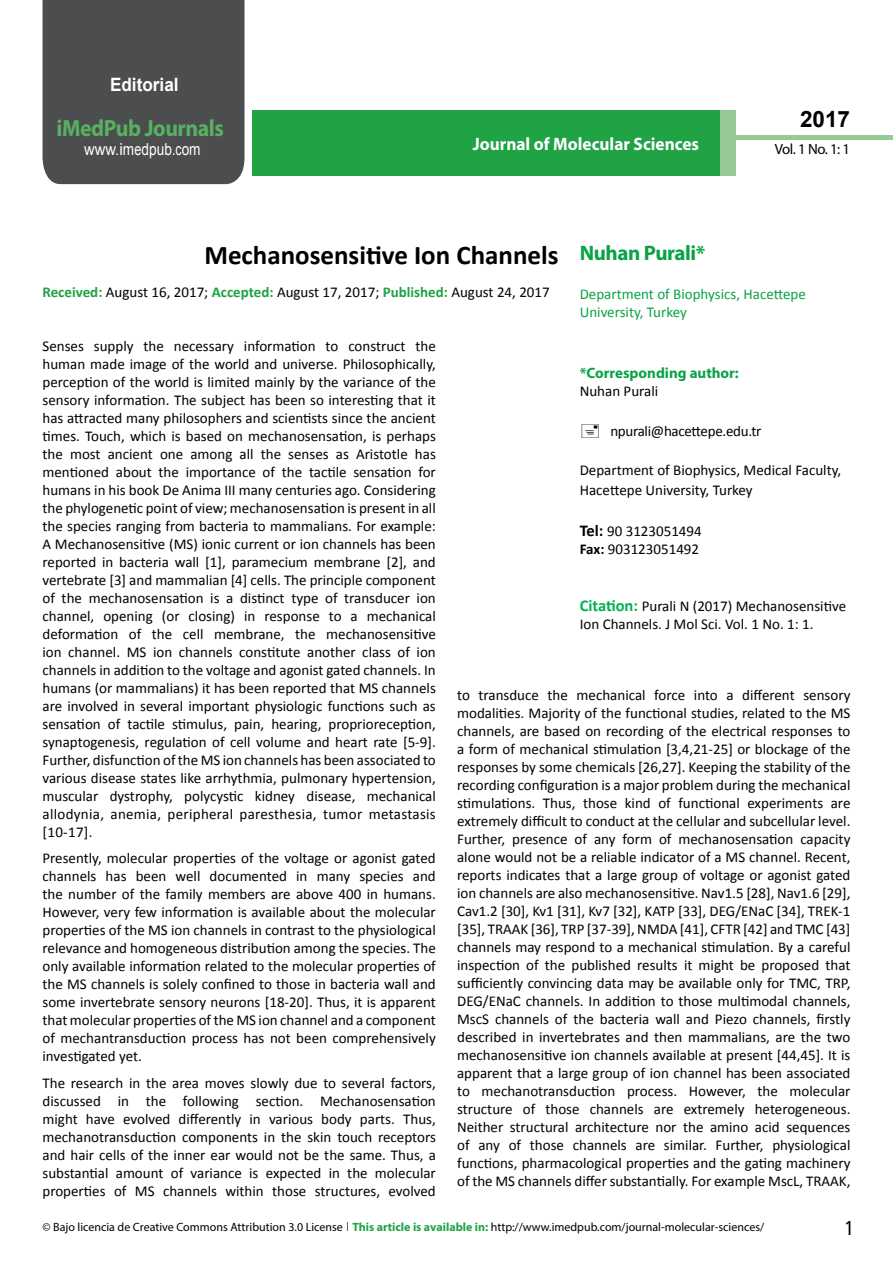
<style>
.page{position:relative;width:893px;height:1263px;background:#fff}
.page>*{position:absolute;margin:0;border:0;box-sizing:border-box;transform-origin:0 0}
.t1{font:700 27px "Calibri";color:#000}
.t2{font:25.5px "Tunga";color:#000}
.t3{font:700 23.4px "Myriad Pro";letter-spacing:-.02em;color:#58b161;scale:.93 1}
.t4{font:700 22.5px "Arial";color:#000}
.t5{font:700 21px "Myriad Pro";letter-spacing:-.02em;color:#09a245}
.t6{font:700 18.45px "Arial";color:#fff;scale:.93 1}
.t7{font:700 18px "Myriad Pro";color:#fff;scale:.96 1}
.t8{font:16.5px "Arial";letter-spacing:.005em;color:#fff;scale:.89 1}
.t9{font:15px/18px "Calibri";color:#000;text-align:justify}
.t10{font:15px/18px "Calibri";color:#09a245}
.t11{font:15px "Calibri";letter-spacing:-.02em;color:#000}
.t12{font:700 15px "Myriad Pro";color:#09a245}
.t13{font:14.85px "Myriad Pro";color:#000}
.t14{font:12px "Myriad Pro";color:#000}
.s1{font-family:"Calibri"}
.s2{font-weight:700;color:#1fa345}
.s3{font-weight:700;font-size:16.5px}
.s4{font-weight:700}
.s5{font-weight:700;font-size:16.5px;color:#00b050}
.s6{font-family:"Tunga"}
</style>
<div class="page">
<div style="left:252px;top:110px;width:469px;height:66px;background:#1fa345"></div>
<div style="left:720px;top:110px;width:16px;height:66px;background:#96c896"></div>
<div style="left:43px;top:0;width:201px;height:184px;background:#4c4d4f"></div>
<div style="left:736px;top:135px;width:157px;height:5px;background:#96c996"></div>
<p class="t6" style="left:110px;top:73px;width:75px">Editorial</p>
<h3 class="t3" style="left:57px;top:113px;width:181px">iMedPub Journals</h3>
<p class="t8" style="left:84px;top:139px;width:132px">www.imedpub<span class="s1">.</span>com</p>
<p class="t7" style="left:473px;top:132px;width:237px">Journal of Molecular Sciences</p>
<h3 class="t4" style="left:800px;top:104px;width:52px">2017</h3>
<p class="t13" style="left:775px;top:140px;width:77px">Vol. 1 No. 1: 1</p>
<h1 class="t1" style="left:204px;top:238px;width:356px">Mechanosensitive Ion Channels</h1>
<p class="t9" style="left:43px;top:283px;width:509px"><span class="s2">Received:</span> August 16, 2017; <span class="s2">Accepted:</span> August 17, 2017; <span class="s2">Published:</span> August 24, 2017</p>
<h3 class="t5" style="left:580px;top:239px;width:127px">Nuhan Purali*</h3>
<p class="t10" style="left:580px;top:285px;width:228px">Department of Biophysics, Hacettepe<br>University, Turkey</p>
<p class="t9" style="left:43px;top:337px;width:395px">Senses supply the necessary information to construct the human made image of the world and universe. Philosophically, perception of the world is limited mainly by the variance of the sensory information. The subject has been so interesting that it has attracted many philosophers and scientists since the ancient times. Touch, which is based on mechanosensation, is perhaps the most ancient one among all the senses as Aristotle has mentioned about the importance of the tactile sensation for humans in his book De Anima III many centuries ago. Considering the phylogenetic point of view; mechanosensation is present in all the species ranging from bacteria to mammalians. For example:<br>A Mechanosensitive (MS) ionic current or ion channels has been reported in bacteria wall [1], paramecium membrane [2], and vertebrate [3] and mammalian [4] cells. The principle component of the mechanosensation is a distinct type of transducer ion channel, opening (or closing) in response to a mechanical deformation of the cell membrane, the mechanosensitive ion channel. MS ion channels constitute another class of ion channels in addition to the voltage and agonist gated channels. In humans (or mammalians) it has been reported that MS channels are involved in several important physiologic functions such as sensation of tactile stimulus, pain, hearing, proprioreception, synaptogenesis, regulation of cell volume and heart rate [5-9].<br>Further, disfunction of the MS ion channels has been associated to various disease states like arrhythmia, pulmonary hypertension, muscular dystrophy, polycystic kidney disease, mechanical allodynia, anemia, peripheral paresthesia, tumor metastasis [10-17].</p>
<p class="t9" style="left:43px;top:849px;width:395px">Presently, molecular properties of the voltage or agonist gated channels has been well documented in many species and the number of the family members are above 400 in humans.<br>However, very few information is available about the molecular properties of the MS ion channels in contrast to the physiological relevance and homogeneous distribution among the species. The only available information related to the molecular properties of the MS channels is solely confined to those in bacteria wall and some invertebrate sensory neurons [18-20]. Thus, it is apparent that molecular properties of the MS ion channel and a component of mechantransduction process has not been comprehensively investigated yet.</p>
<p class="t9" style="left:43px;top:1074px;width:395px">The research in the area moves slowly due to several factors, discussed in the following section. Mechanosensation might have evolved differently in various body parts. Thus, mechanotransduction components in the skin touch receptors and hair cells of the inner ear would not be the same. Thus, a substantial amount of variance is expected in the molecular properties of MS channels within those structures, evolved</p>
<p class="t12" style="left:580px;top:363px;width:161px">*Corresponding author:</p>
<p class="t9" style="left:580px;top:382px;width:80px">Nuhan Purali</p>
<p class="t11" style="left:610px;top:422px;width:153px">npurali@hacettepe.edu.tr</p>
<p class="t9" style="left:580px;top:461px;width:263px;line-height:19.8px">Department of Biophysics, Medical Faculty,<br>Hacettepe University, Turkey</p>
<p class="t9" style="left:580px;top:522px;width:124px"><span class="s3">Tel:</span> 90 3123051494<br><span class="s4">Fax:</span> 903123051492</p>
<p class="t9" style="left:580px;top:597px;width:268px"><span class="s5">Citation:</span> Purali N (2017) Mechanosensitive<br>Ion Channels. J Mol Sci. Vol. 1 No. 1: 1.</p>
<p class="t9" style="left:457px;top:686px;width:395px">to transduce the mechanical force into a different sensory modalities. Majority of the functional studies, related to the MS channels, are based on recording of the electrical responses to a form of mechanical stimulation [3,4,21-25] or blockage of the responses by some chemicals [26,27]. Keeping the stability of the recording configuration is a major problem during the mechanical stimulations. Thus, those kind of functional experiments are extremely difficult to conduct at the cellular and subcellular level.<br>Further, presence of any form of mechanosensation capacity alone would not be a reliable indicator of a MS channel. Recent, reports indicates that a large group of voltage or agonist gated ion channels are also mechanosensitive. Nav1.5 [28], Nav1.6 [29], Cav1.2 [30], Kv1 [31], Kv7 [32], KATP [33], DEG/ENaC [34], TREK-1 [35], TRAAK [36], TRP [37-39], NMDA [41], CFTR [42] and TMC [43] channels may respond to a mechanical stimulation. By a careful inspection of the published results it might be proposed that sufficiently convincing data may be available only for TMC, TRP, DEG/ENaC channels. In addition to those multimodal channels, MscS channels of the bacteria wall and Piezo channels, firstly described in invertebrates and then mammalians, are the two mechanosensitive ion channels available at present [44,45]. It is apparent that a large group of ion channel has been associated to mechanotransduction process. However, the molecular structure of those channels are extremely heterogeneous.<br>Neither structural architecture nor the amino acid sequences of any of those channels are similar. Further, physiological functions, pharmacological properties and the gating machinery of the MS channels differ substantially. For example MscL, TRAAK,</p>
<p class="t14" style="left:43px;top:1219px;width:723px">© Bajo licencia de Creative Commons Attribution 3.0 License <span class="s6">|</span> <span class="s2">This article is available in:</span> http://www.imedpub.com/journal-molecular-sciences/</p>
<h2 class="t2" style="left:845px;top:1211px;width:9px">1</h2>
</div>
